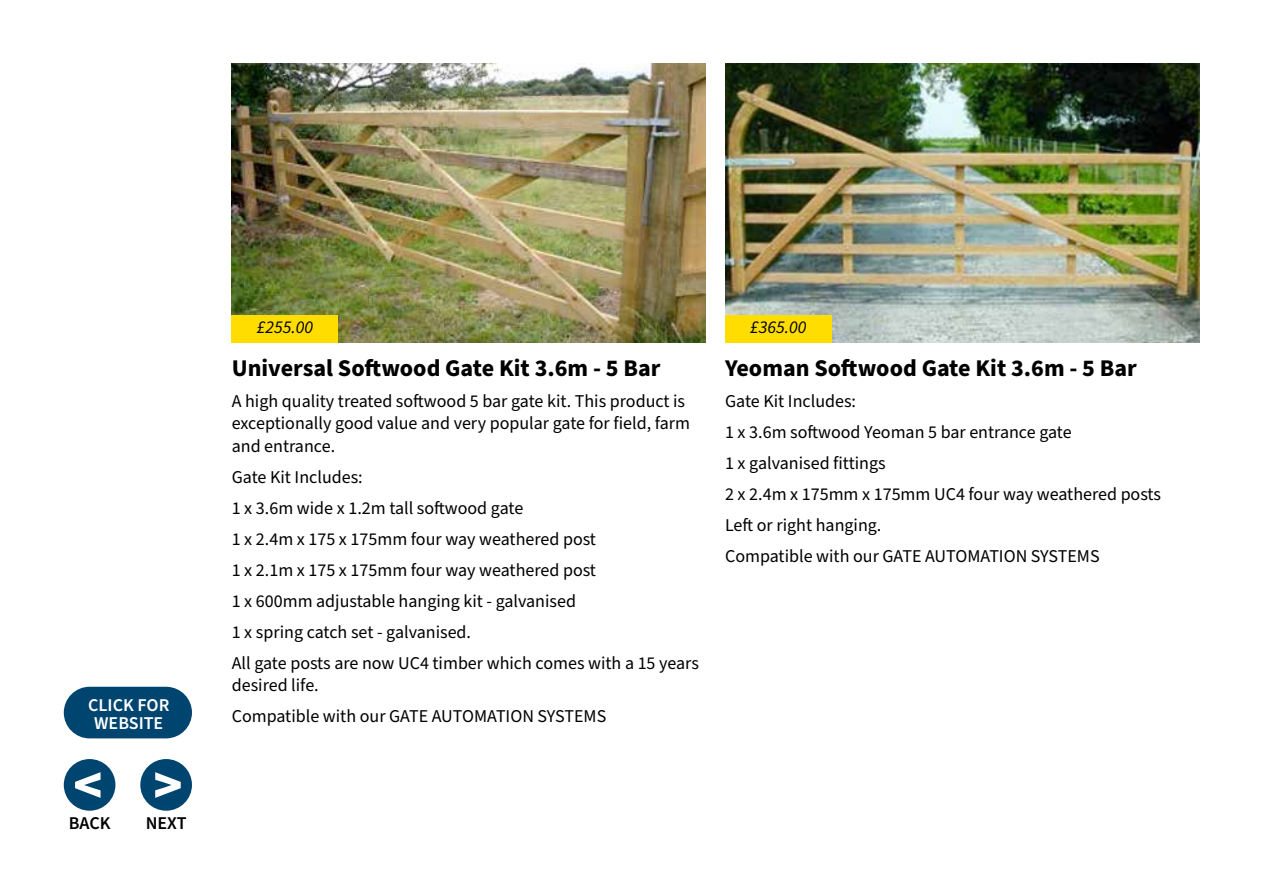
<style>
.page{position:relative;width:1263px;height:893px;background:#fff}
.page>*{position:absolute;margin:0;border:0;box-sizing:border-box;transform-origin:0 0}
.t1{font:700 24px "Source Sans Pro";color:#000}
.t2{font:18px/31px "Source Sans Pro";color:#000}
.t3{font:600 18px/18px "Source Sans Pro";color:#fff;text-align:center}
.t4{font:italic 18px "Source Sans Pro";color:#000}
.t5{font:600 18px "Source Sans Pro";color:#000}
</style>
<div class="page">
<img style="left:232px;top:64px;width:474px;height:279px">
<img style="left:725px;top:64px;width:474px;height:279px">
<div style="left:232px;top:315px;width:106px;height:28px;background:#fd0"></div>
<div style="left:725px;top:315px;width:106px;height:28px;background:#fd0"></div>
<div style="left:64px;top:759px;width:51px;height:52px;background:#004470;border-radius:50%"></div>
<div style="left:140px;top:759px;width:52px;height:52px;background:#004470;border-radius:50%"></div>
<svg style="left:75px;top:772px;width:26px;height:26px"></svg>
<svg style="left:155px;top:772px;width:26px;height:26px"></svg>
<svg style="left:64px;top:687px;width:128px;height:51px;background:#15537b"></svg>
<p class="t3" style="left:88px;top:696px;width:83px">CLICK FOR<br>WEBSITE</p>
<p class="t5" style="left:69px;top:811px;width:43px">BACK</p>
<p class="t5" style="left:146px;top:811px;width:42px">NEXT</p>
<p class="t4" style="left:257px;top:315px;width:58px">£255.00</p>
<p class="t4" style="left:750px;top:315px;width:58px">£365.00</p>
<h1 class="t1" style="left:232px;top:351px;width:430px">Universal Softwood Gate Kit 3.6m - 5 Bar</h1>
<p class="t2" style="left:232px;top:390px;width:460px;line-height:22.5px">A high quality treated softwood 5 bar gate kit. This product is exceptionally good value and very popular gate for field, farm and entrance.</p>
<p class="t2" style="left:232px;top:462px;width:469px">Gate Kit Includes:<br>1 x 3.6m wide x 1.2m tall softwood gate<br>1 x 2.4m x 175 x 175mm four way weathered post<br>1 x 2.1m x 175 x 175mm four way weathered post<br>1 x 600mm adjustable hanging kit - galvanised<br>1 x spring catch set - galvanised.<br>All gate posts are now UC4 timber which comes with a 15 years</p>
<p class="t2" style="left:232px;top:670px;width:376px">desired life.<br>Compatible with our GATE AUTOMATION SYSTEMS</p>
<h1 class="t1" style="left:725px;top:351px;width:413px">Yeoman Softwood Gate Kit 3.6m - 5 Bar</h1>
<p class="t2" style="left:725px;top:386px;width:437px">Gate Kit Includes:<br>1 x 3.6m softwood Yeoman 5 bar entrance gate<br>1 x galvanised fittings<br>2 x 2.4m x 175mm x 175mm UC4 four way weathered posts Left or right hanging.<br>Compatible with our GATE AUTOMATION SYSTEMS</p>
</div>
